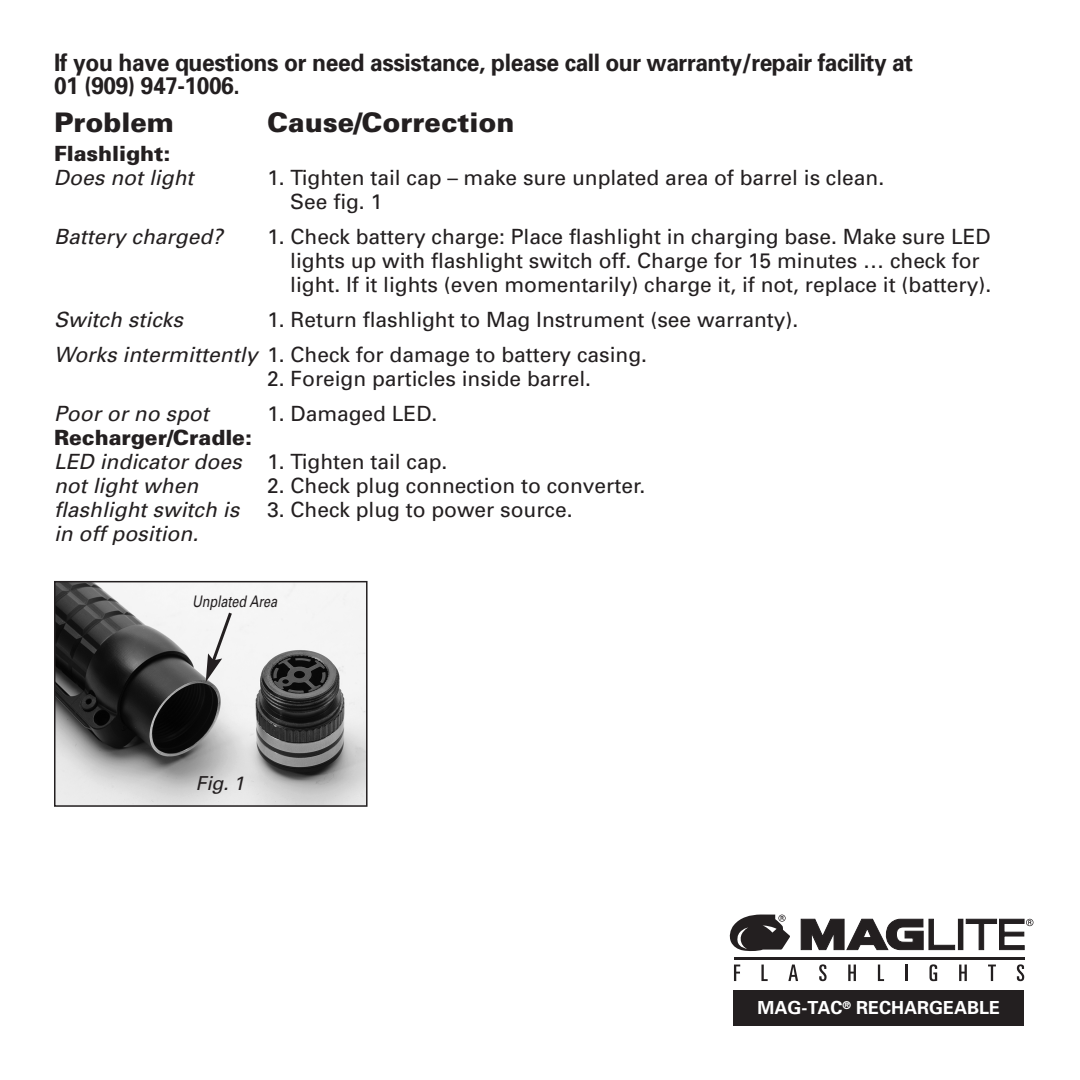
<style>
.page{position:relative;width:1080px;height:1080px;background:#fff}
.page>*{position:absolute;margin:0;border:0;box-sizing:border-box;transform-origin:0 0}
.t1{font:900 27px "Univers";color:#231f20}
.t2{font:700 24px/23.1px "Univers";letter-spacing:-.02em;color:#231f20;scale:.95 1}
.t3{font:21px/24px "Univers";color:#231f20}
.t4{font:italic 21px/24px "Univers";letter-spacing:.005em;color:#231f20}
.t5{font:900 21px "Univers";color:#231f20}
.t6{font:italic 19.2px "Univers";color:#231f20}
.t7{font:700 18px "Univers";color:#fff}
.t8{font:italic 15.9px "Univers";letter-spacing:-.01em;color:#231f20;scale:.8 1}
.s1{font-style:italic}
.s2{font-weight:900;font-style:normal}
.s3{font-style:normal}
</style>
<div class="page">
<div style="left:958px;top:919px;width:5px;height:31px;background:#231f20"></div>
<svg style="left:800px;top:918px;width:156px;height:33px"></svg>
<svg style="left:965px;top:918px;width:68px;height:33px"></svg>
<svg style="left:730px;top:915px;width:60px;height:36px"></svg>
<svg style="left:734px;top:965px;width:6px;height:16px"></svg>
<svg style="left:761px;top:965px;width:7px;height:16px"></svg>
<svg style="left:788px;top:965px;width:10px;height:16px"></svg>
<svg style="left:819px;top:964px;width:8px;height:17px"></svg>
<svg style="left:848px;top:965px;width:8px;height:16px"></svg>
<svg style="left:878px;top:965px;width:6px;height:16px"></svg>
<hr style="left:905px;top:965px;width:3px;height:16px;background:#231f20">
<svg style="left:930px;top:964px;width:7px;height:17px"></svg>
<svg style="left:959px;top:965px;width:8px;height:16px"></svg>
<svg style="left:988px;top:965px;width:8px;height:16px"></svg>
<svg style="left:1017px;top:964px;width:7px;height:17px"></svg>
<hr style="left:734px;top:957px;width:290px;height:2px;background:#231f20">
<div style="left:733px;top:990px;width:291px;height:36px;background:#231f20"></div>
<img style="left:57px;top:584px;width:308px;height:220px">
<div style="left:54px;top:581px;width:314px;height:226px;border:2px solid #231f20"></div>
<svg style="left:206px;top:609px;width:28px;height:73px"></svg>
<p class="t2" style="left:54px;top:53px;width:906px">If you have questions or need assistance, please call our warranty/repair facility at<br>01 (909) 947-1006.</p>
<p class="t1" style="left:54px;top:112px;width:121px">Problem</p>
<p class="t1" style="left:267px;top:112px;width:249px">Cause/Correction</p>
<p class="t5" style="left:54px;top:146px;width:118px">Flashlight:</p>
<p class="t4" style="left:54px;top:168px;width:141px">Does not light</p>
<p class="t3" style="left:290px;top:168px;width:596px;text-indent:-23px">1. Tighten tail cap – make sure unplated area of barrel is clean.<br>See fig. 1</p>
<p class="t4" style="left:54px;top:227px;width:170px">Battery charged?</p>
<p class="t3" style="left:290px;top:227px;width:703px;text-indent:-23px">1. Check battery charge: Place flashlight in charging base. Make sure LED lights up with flashlight switch off. Charge for 15 minutes … check for light. If it lights (even momentarily) charge it, if not, replace it (battery).</p>
<p class="t4" style="left:54px;top:309px;width:131px">Switch sticks</p>
<p class="t3" style="left:54px;top:304px;width:746px;line-height:34.8px;text-indent:213px">1. Return flashlight to Mag Instrument (see warranty).<br><span class="s1">Works intermittently</span> 1. Check for damage to battery casing.</p>
<p class="t3" style="left:267px;top:368px;width:325px">2. Foreign particles inside barrel.</p>
<p class="t4" style="left:54px;top:403px;width:156px">Poor or no spot</p>
<p class="t3" style="left:267px;top:403px;width:172px">1. Damaged LED.</p>
<p class="t4" style="left:54px;top:427px;width:395px"><span class="s2">Recharger/Cradle:<br></span>LED indicator does <span class="s3">1. Tighten tail cap. </span>not light when</p>
<p class="t3" style="left:267px;top:475px;width:380px">2. Check plug connection to converter.</p>
<p class="t4" style="left:54px;top:499px;width:187px">flashlight switch is</p>
<p class="t3" style="left:267px;top:499px;width:307px">3. Check plug to power source.</p>
<p class="t4" style="left:54px;top:523px;width:146px">in off position.</p>
<p class="t8" style="left:192px;top:595px;width:108px">Unplated Area</p>
<p class="t6" style="left:196px;top:776px;width:49px">Fig. 1</p>
<p class="t7" style="left:758px;top:1001px;width:244px">MAG-TAC<sup>®</sup> RECHARGEABLE</p>
</div>
